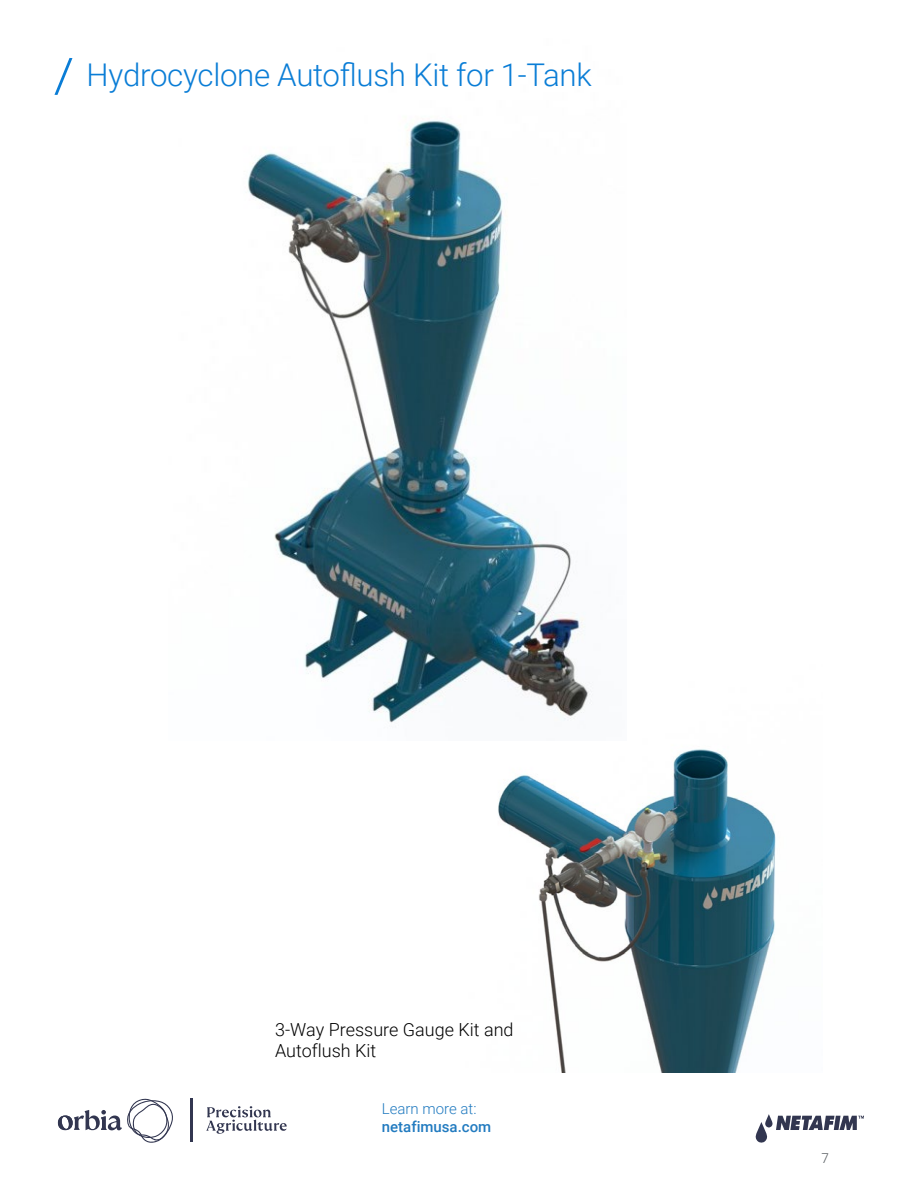
<style>
.page{position:relative;width:918px;height:1188px;background:#fff}
.page>*{position:absolute;margin:0;border:0;box-sizing:border-box;transform-origin:0 0}
.headline_main_features{font:300 31.35px "Roboto";letter-spacing:-.01em;color:#0a7dd6}
.regular{font:300 18px/21.6px "Roboto";color:#000}
.t1{font:500 15px "Roboto";color:#227bc0}
.t2{font:300 15px "Roboto";color:#227bc0}
.t3{font:300 13.5px "Roboto";color:#50555a}
</style>
<div class="page">
<svg style="left:755px;top:1114px;width:109px;height:29px"></svg>
<svg style="left:206px;top:1106px;width:81px;height:28px"></svg>
<hr style="left:190px;top:1098px;width:3px;height:44px;background:#323650">
<svg style="left:58px;top:1098px;width:115px;height:45px"></svg>
<img style="left:498px;top:749px;width:278px;height:324px">
<img style="left:247px;top:120px;width:345px;height:603px">
<svg style="left:54px;top:58px;width:19px;height:37px"></svg>
<p class="headline_main_features" style="left:87px;top:53px;width:507px">Hydrocyclone Autoflush Kit for 1-Tank</p>
<p class="regular" style="left:275px;top:1018px;width:240px">3-Way Pressure Gauge Kit and<br>Autoflush Kit</p>
<p class="t2" style="left:382px;top:1098px;width:96px">Learn more at:</p>
<p class="t1" style="left:382px;top:1116px;width:111px">netafimusa.com</p>
<p class="t3" style="left:822px;top:1149px;width:9px">7</p>
</div>
